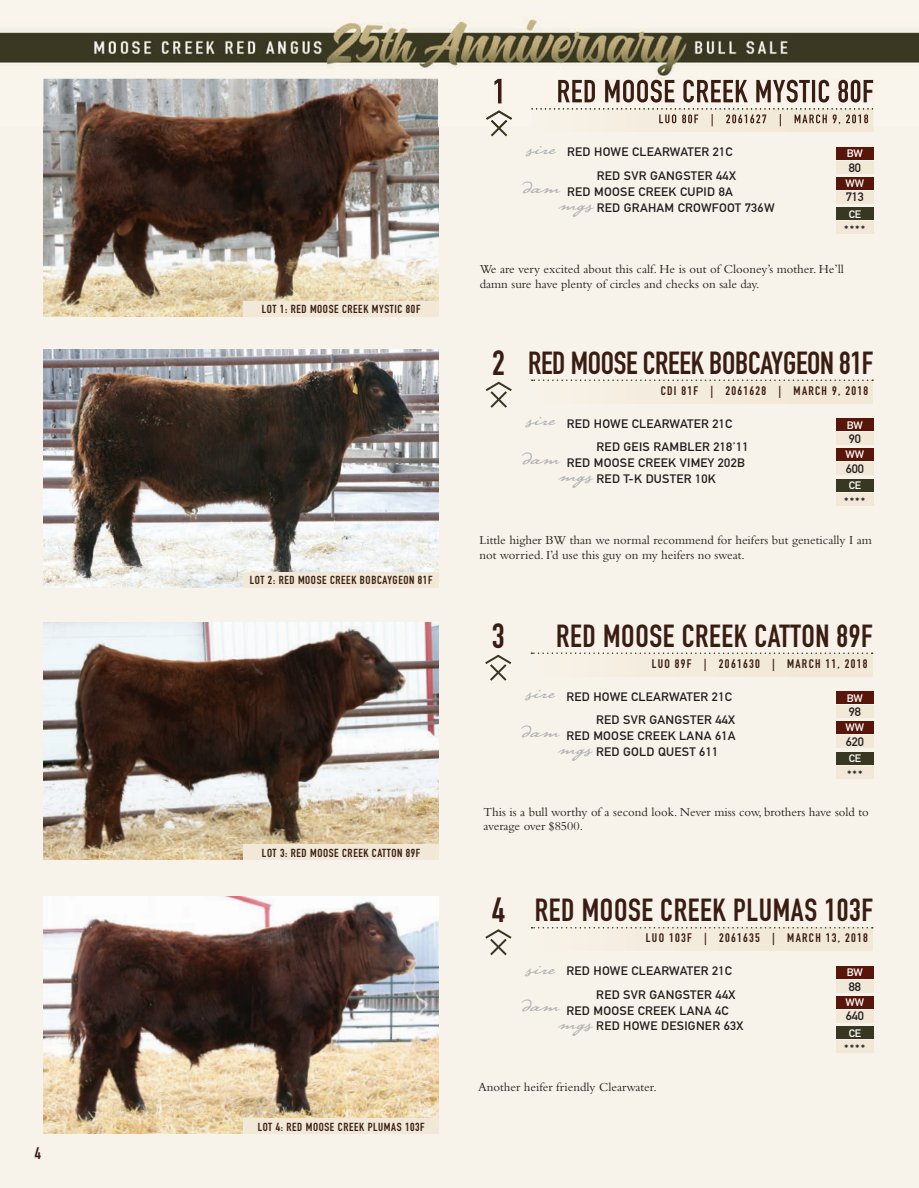
<style>
.page{position:relative;width:919px;height:1188px;background:#fff}
.page>*{position:absolute;margin:0;border:0;box-sizing:border-box;transform-origin:0 0}
.t1{font:34.5px "DIN Engschrift Std";color:#391c12}
.t2{font:31.5px "DIN Engschrift Std";letter-spacing:.02em;color:#391c12}
.t3{font:31.5px "DIN Engschrift Std";letter-spacing:-.01em;color:#391c12}
.t4{font:17.55px/17.5px "Beaurencourt FY";letter-spacing:.025em;color:#b2b3b7;scale:1.11 1}
.t5{font:16.5px "DIN Engschrift Std";color:#391c12}
.t6{font:12.75px/14.2px "Bembo";color:#231f20}
.t7{font:12.3px "DIN Engschrift Std";letter-spacing:.1em;color:#391c12;scale:1.04 1}
.t8{font:12.15px "DIN Mittelschrift Std";letter-spacing:.02em;color:#231f20;scale:1.05 1}
.t9{font:11.55px "DIN Engschrift Std";letter-spacing:.05em;color:#391c12;scale:1.04 1}
.t10{font:10.65px "DIN Mittelschrift Std";letter-spacing:-.025em;color:#fff;scale:1.05 1}
</style>
<div class="page">
<div style="left:0;top:0;width:918px;height:1188px;background:#f8f3ea"></div>
<svg style="left:637px;top:127px;width:235px;height:5px"></svg>
<div style="left:835px;top:147px;width:38px;height:12px;background:#581509"></div>
<div style="left:835px;top:177px;width:38px;height:12px;background:#581509"></div>
<div style="left:835px;top:161px;width:38px;height:13px;background:#f1e8d7"></div>
<div style="left:835px;top:191px;width:38px;height:13px;background:#f1e8d7"></div>
<div style="left:835px;top:208px;width:38px;height:12px;background:#383822"></div>
<div style="left:835px;top:222px;width:38px;height:12px;background:#f1e8d7"></div>
<img style="left:43px;top:127px;width:395px;height:189px">
<div style="left:243px;top:301px;width:196px;height:15px;background:#f1e8d7"></div>
<div style="left:531px;top:380px;width:341px;height:23px;background:linear-gradient(to right,#f7f1e7,#f0e6d4)"></div>
<svg style="left:485px;top:381px;width:27px;height:27px"></svg>
<svg style="left:531px;top:379px;width:341px;height:2px"></svg>
<img style="left:43px;top:350px;width:395px;height:237px">
<div style="left:243px;top:572px;width:196px;height:15px;background:#f1e8d7"></div>
<div style="left:531px;top:653px;width:341px;height:23px;background:linear-gradient(to right,#f7f1e6,#f0e6d4)"></div>
<svg style="left:485px;top:654px;width:27px;height:27px"></svg>
<svg style="left:531px;top:652px;width:341px;height:2px"></svg>
<img style="left:43px;top:622px;width:395px;height:238px">
<div style="left:243px;top:844px;width:196px;height:16px;background:#f1e8d7"></div>
<div style="left:531px;top:928px;width:341px;height:22px;background:linear-gradient(to right,#f7f1e7,#f0e6d4)"></div>
<svg style="left:485px;top:929px;width:27px;height:27px"></svg>
<svg style="left:531px;top:927px;width:341px;height:1px"></svg>
<img style="left:43px;top:896px;width:395px;height:238px">
<div style="left:243px;top:1118px;width:196px;height:16px;background:#f1e8d7"></div>
<div style="left:835px;top:419px;width:38px;height:12px;background:#581509"></div>
<div style="left:835px;top:448px;width:38px;height:12px;background:#581509"></div>
<div style="left:835px;top:432px;width:38px;height:13px;background:#f1e8d7"></div>
<div style="left:835px;top:462px;width:38px;height:13px;background:#f1e8d7"></div>
<div style="left:835px;top:479px;width:38px;height:12px;background:#383822"></div>
<div style="left:835px;top:493px;width:38px;height:13px;background:#f1e8d7"></div>
<div style="left:835px;top:692px;width:38px;height:12px;background:#581509"></div>
<div style="left:835px;top:721px;width:38px;height:12px;background:#581509"></div>
<div style="left:835px;top:705px;width:38px;height:13px;background:#f1e8d7"></div>
<div style="left:835px;top:735px;width:38px;height:13px;background:#f1e8d7"></div>
<div style="left:835px;top:752px;width:38px;height:12px;background:#383822"></div>
<div style="left:835px;top:766px;width:38px;height:13px;background:#f1e8d7"></div>
<div style="left:835px;top:966px;width:38px;height:12px;background:#581509"></div>
<div style="left:835px;top:996px;width:38px;height:12px;background:#581509"></div>
<div style="left:835px;top:980px;width:38px;height:13px;background:#f1e8d7"></div>
<div style="left:835px;top:1010px;width:38px;height:12px;background:#f1e8d7"></div>
<div style="left:835px;top:1027px;width:38px;height:12px;background:#383822"></div>
<div style="left:835px;top:1040px;width:38px;height:13px;background:#f1e8d7"></div>
<img style="left:0;top:19px;width:714px;height:108px">
<img style="left:558px;top:80px;width:314px;height:23px">
<img style="left:647px;top:114px;width:220px;height:12px">
<img style="left:494px;top:79px;width:7px;height:24px">
<svg style="left:486px;top:110px;width:26px;height:26px"></svg>
<img style="left:531px;top:108px;width:341px;height:2px">
<img style="left:43px;top:79px;width:395px;height:48px">
<h3 class="t5" style="left:35px;top:1143px;width:8px">4</h3>
<p class="t9" style="left:262px;top:303px;width:154px">LOT 1: RED MOOSE CREEK MYSTIC 80F</p>
<p class="t9" style="left:250px;top:573px;width:177px">LOT 2: RED MOOSE CREEK BOBCAYGEON 81F</p>
<p class="t9" style="left:262px;top:846px;width:154px">LOT 3: RED MOOSE CREEK CATTON 89F</p>
<p class="t9" style="left:257px;top:1120px;width:162px">LOT 4: RED MOOSE CREEK PLUMAS 103F</p>
<h3 class="t4" style="left:527px;top:139px;width:27px">sire</h3>
<h3 class="t4" style="left:559px;top:178px;width:31px;text-indent:-35px">dam mgs</h3>
<p class="t8" style="left:567px;top:145px;width:159px">RED HOWE CLEARWATER 21C</p>
<p class="t8" style="left:567px;top:184px;width:159px">RED MOOSE CREEK CUPID 8A</p>
<p class="t8" style="left:596px;top:169px;width:134px">RED SVR GANGSTER 44X</p>
<p class="t8" style="left:596px;top:200px;width:171px">RED GRAHAM CROWFOOT 736W</p>
<p class="t10" style="left:846px;top:147px;width:17px">BW</p>
<p class="t10" style="left:845px;top:177px;width:19px">WW</p>
<p class="t8" style="left:848px;top:160px;width:13px">80</p>
<p class="t8" style="left:845px;top:190px;width:19px">713</p>
<p class="t10" style="left:848px;top:208px;width:13px">CE</p>
<p class="t8" style="left:843px;top:223px;width:22px">****</p>
<p class="t6" style="left:479px;top:261px;width:365px;line-height:15px">We are very excited about this calf. He is out of Clooney’s mother. He’ll damn sure have plenty of circles and checks on sale day.</p>
<h1 class="t1" style="left:492px;top:342px;width:14px">2</h1>
<h2 class="t3" style="left:528px;top:344px;width:347px">RED MOOSE CREEK BOBCAYGEON 81F</h2>
<p class="t7" style="left:660px;top:383px;width:201px">CDI 81F | 2061628 | MARCH 9, 2018</p>
<p class="t8" style="left:566px;top:416px;width:159px">RED HOWE CLEARWATER 21C</p>
<p class="t8" style="left:566px;top:456px;width:171px">RED MOOSE CREEK VIMEY 202B</p>
<h3 class="t4" style="left:526px;top:410px;width:27px">sire</h3>
<h3 class="t4" style="left:558px;top:449px;width:31px;text-indent:-35px">dam mgs</h3>
<p class="t10" style="left:846px;top:419px;width:17px">BW</p>
<p class="t10" style="left:845px;top:448px;width:19px">WW</p>
<p class="t8" style="left:848px;top:432px;width:13px">90</p>
<p class="t8" style="left:845px;top:461px;width:19px">600</p>
<p class="t10" style="left:848px;top:479px;width:13px">CE</p>
<p class="t8" style="left:843px;top:494px;width:22px">****</p>
<p class="t8" style="left:596px;top:440px;width:146px">RED GEIS RAMBLER 218’11</p>
<p class="t8" style="left:596px;top:471px;width:115px">RED T-K DUSTER 10K</p>
<p class="t6" style="left:479px;top:533px;width:394px">Little higher BW than we normal recommend for heifers but genetically I am not worried. I’d use this guy on my heifers no sweat.</p>
<h1 class="t1" style="left:491px;top:615px;width:14px">3</h1>
<h2 class="t2" style="left:556px;top:617px;width:318px">RED MOOSE CREEK CATTON 89F</h2>
<p class="t7" style="left:651px;top:656px;width:209px">LUO 89F | 2061630 | MARCH 11, 2018</p>
<p class="t8" style="left:566px;top:689px;width:159px">RED HOWE CLEARWATER 21C</p>
<p class="t8" style="left:566px;top:729px;width:163px">RED MOOSE CREEK LANA 61A</p>
<h3 class="t4" style="left:526px;top:683px;width:27px">sire</h3>
<h3 class="t4" style="left:558px;top:722px;width:31px;text-indent:-35px">dam mgs</h3>
<p class="t10" style="left:846px;top:692px;width:17px">BW</p>
<p class="t10" style="left:845px;top:721px;width:19px">WW</p>
<p class="t8" style="left:848px;top:705px;width:13px">98</p>
<p class="t8" style="left:845px;top:734px;width:19px">620</p>
<p class="t10" style="left:848px;top:752px;width:13px">CE</p>
<p class="t8" style="left:846px;top:767px;width:16px">***</p>
<p class="t8" style="left:596px;top:713px;width:134px">RED SVR GANGSTER 44X</p>
<p class="t8" style="left:596px;top:744px;width:118px">RED GOLD QUEST 611</p>
<p class="t6" style="left:483px;top:804px;width:387px">This is a bull worthy of a second look. Never miss cow, brothers have sold to average over $8500.</p>
<h1 class="t1" style="left:492px;top:890px;width:14px">4</h1>
<h2 class="t2" style="left:534px;top:892px;width:339px">RED MOOSE CREEK PLUMAS 103F</h2>
<p class="t7" style="left:645px;top:930px;width:215px">LUO 103F | 2061635 | MARCH 13, 2018</p>
<p class="t8" style="left:566px;top:964px;width:159px">RED HOWE CLEARWATER 21C</p>
<p class="t8" style="left:566px;top:1003px;width:156px">RED MOOSE CREEK LANA 4C</p>
<h3 class="t4" style="left:523px;top:949px;width:34px;line-height:37.5px">sire dam</h3>
<h3 class="t4" style="left:558px;top:1014px;width:31px">mgs</h3>
<p class="t10" style="left:846px;top:966px;width:17px">BW</p>
<p class="t10" style="left:845px;top:996px;width:19px">WW</p>
<p class="t8" style="left:848px;top:979px;width:13px">88</p>
<p class="t8" style="left:845px;top:1009px;width:19px">640</p>
<p class="t10" style="left:848px;top:1027px;width:13px">CE</p>
<p class="t8" style="left:843px;top:1042px;width:22px">****</p>
<p class="t8" style="left:596px;top:987px;width:134px">RED SVR GANGSTER 44X</p>
<p class="t8" style="left:596px;top:1019px;width:141px">RED HOWE DESIGNER 63X</p>
<p class="t6" style="left:478px;top:1079px;width:180px">Another heifer friendly Clearwater.</p>
</div>
